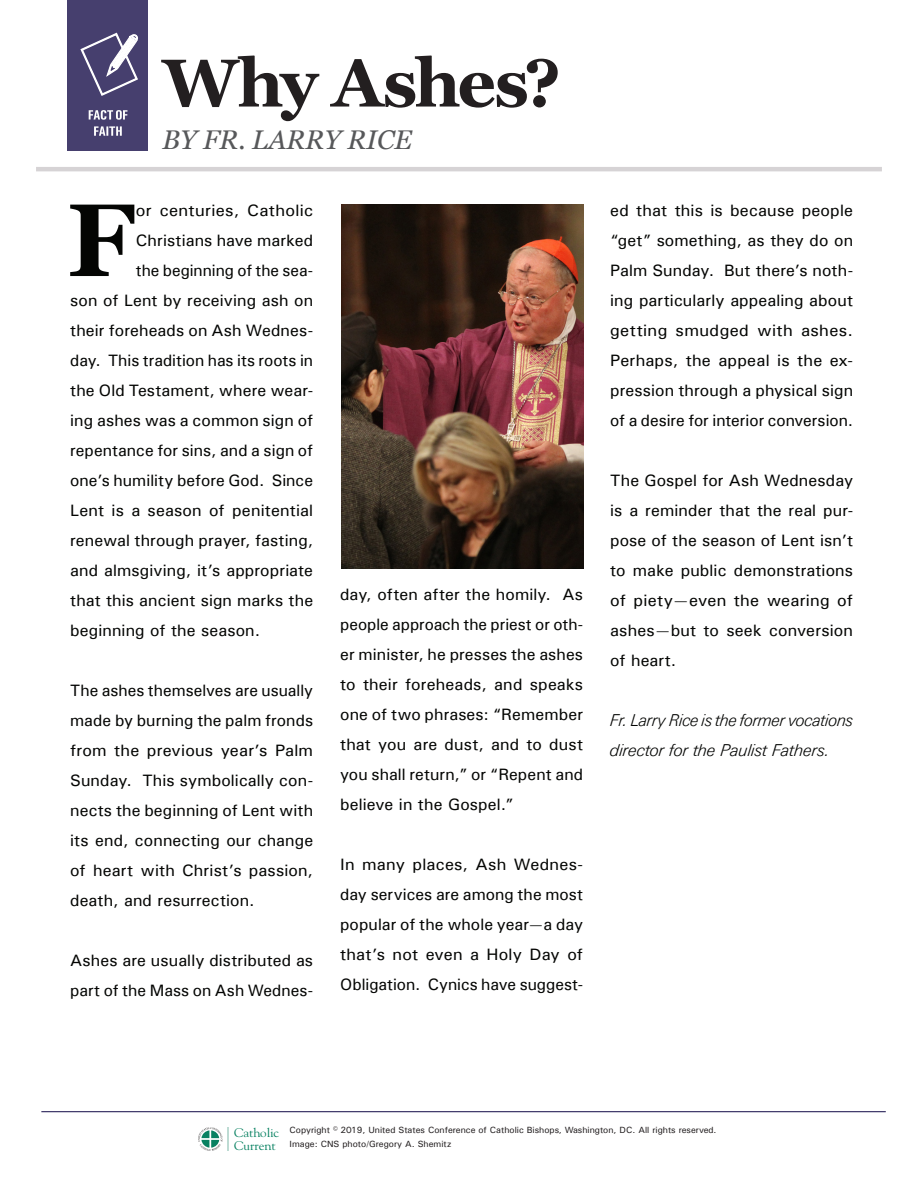
<style>
.page{position:relative;width:918px;height:1188px;background:#fff}
.page>*{position:absolute;margin:0;border:0;box-sizing:border-box;transform-origin:0 0}
.t1{font:700 103.05px "Georgia";color:#040503}
.t2{font:700 67.5px "Georgia";letter-spacing:-.03em;color:#231f20}
.t3{font:italic 27px "Georgia";color:#57585a}
.t4{font:16.5px/30px "Univers";letter-spacing:.005em;color:#040503;text-align:justify}
.t5{font:italic 300 16.5px/30px "Univers Next Pro";letter-spacing:-.01em;color:#040503}
.t6{font:12.6px/12.6px "Goudy Std";color:#088161}
.t7{font:9px "Univers";color:#231f20}
</style>
<div class="page">
<div style="left:68px;top:0;width:80px;height:150px;background:#463f6e"></div>
<svg style="left:94px;top:126px;width:28px;height:10px"></svg>
<svg style="left:89px;top:110px;width:38px;height:10px"></svg>
<svg style="left:80px;top:32px;width:58px;height:64px"></svg>
<hr style="left:36px;top:167px;width:846px;height:4px;background:#d6d3d5">
<img style="left:341px;top:205px;width:242px;height:363px">
<hr style="left:41px;top:1111px;width:845px;height:1px;background:#443e6e">
<svg style="left:198px;top:1127px;width:31px;height:24px"></svg>
<p class="t2" style="left:163px;top:32px;width:400px">Why Ashes?</p>
<p class="t3" style="left:163px;top:120px;width:251px">BY FR. LARRY RICE</p>
<p class="t1" style="left:67px;top:163px;width:71px">F</p>
<p class="t4" style="left:136px;top:195px;width:179px">or centuries, Catholic</p>
<p class="t4" style="left:136px;top:225px;width:179px">Christians have marked</p>
<p class="t4" style="left:136px;top:255px;width:179px">the beginning of the sea-</p>
<p class="t4" style="left:70px;top:285px;width:245px">son of Lent by receiving ash on</p>
<p class="t4" style="left:70px;top:315px;width:244px">their foreheads on Ash Wednes-</p>
<p class="t4" style="left:70px;top:345px;width:244px">day. This tradition has its roots in</p>
<p class="t4" style="left:70px;top:375px;width:244px">the Old Testament, where wear-</p>
<p class="t4" style="left:70px;top:405px;width:245px">ing ashes was a common sign of</p>
<p class="t4" style="left:70px;top:435px;width:244px">repentance for sins, and a sign of</p>
<p class="t4" style="left:70px;top:465px;width:244px">one’s humility before God. Since</p>
<p class="t4" style="left:70px;top:495px;width:245px">Lent is a season of penitential</p>
<p class="t4" style="left:70px;top:525px;width:244px">renewal through prayer, fasting,</p>
<p class="t4" style="left:70px;top:555px;width:244px">and almsgiving, it’s appropriate</p>
<p class="t4" style="left:70px;top:585px;width:245px">that this ancient sign marks the</p>
<p class="t4" style="left:70px;top:615px;width:191px">beginning of the season.</p>
<p class="t4" style="left:70px;top:675px;width:245px">The ashes themselves are usually made by burning the palm fronds from the previous year’s Palm Sunday. This symbolically con&shy;nects the beginning of Lent with its end, connecting our change of heart with Christ’s passion, death, and resurrection.</p>
<p class="t4" style="left:70px;top:945px;width:245px">Ashes are usually distributed as part of the Mass on Ash Wednes-</p>
<p class="t4" style="left:340px;top:579px;width:245px">day, often after the homily. As people approach the priest or oth&shy;er minister, he presses the ashes to their foreheads, and speaks one of two phrases: “Remember that you are dust, and to dust you shall return,” or “Repent and believe in the Gospel.”</p>
<p class="t4" style="left:340px;top:849px;width:245px">In many places, Ash Wednes&shy;day services are among the most popular of the whole year—a day that’s not even a Holy Day of Obligation. Cynics have suggest-</p>
<p class="t4" style="left:610px;top:195px;width:245px">ed that this is because people “get” something, as they do on Palm Sunday. But there’s noth&shy;ing particularly appealing about getting smudged with ashes.<br>Perhaps, the appeal is the ex&shy;pression through a physical sign of a desire for interior conversion.</p>
<p class="t4" style="left:610px;top:465px;width:245px">The Gospel for Ash Wednesday is a reminder that the real pur&shy;pose of the season of Lent isn’t to make public demonstrations of piety—even the wearing of ashes—but to seek conversion of heart.</p>
<p class="t5" style="left:610px;top:705px;width:245px">Fr. Larry Rice is the former vocations director for the Paulist Fathers.</p>
<p class="t6" style="left:234px;top:1126px;width:46px">Catholic<br>Current</p>
<p class="t7" style="left:290px;top:1125px;width:428px">Copyright © 2019, United States Conference of Catholic Bishops, Washington, DC. All rights reserved.</p>
<p class="t7" style="left:290px;top:1138px;width:163px">Image: CNS photo/Gregory A. Shemitz</p>
</div>
